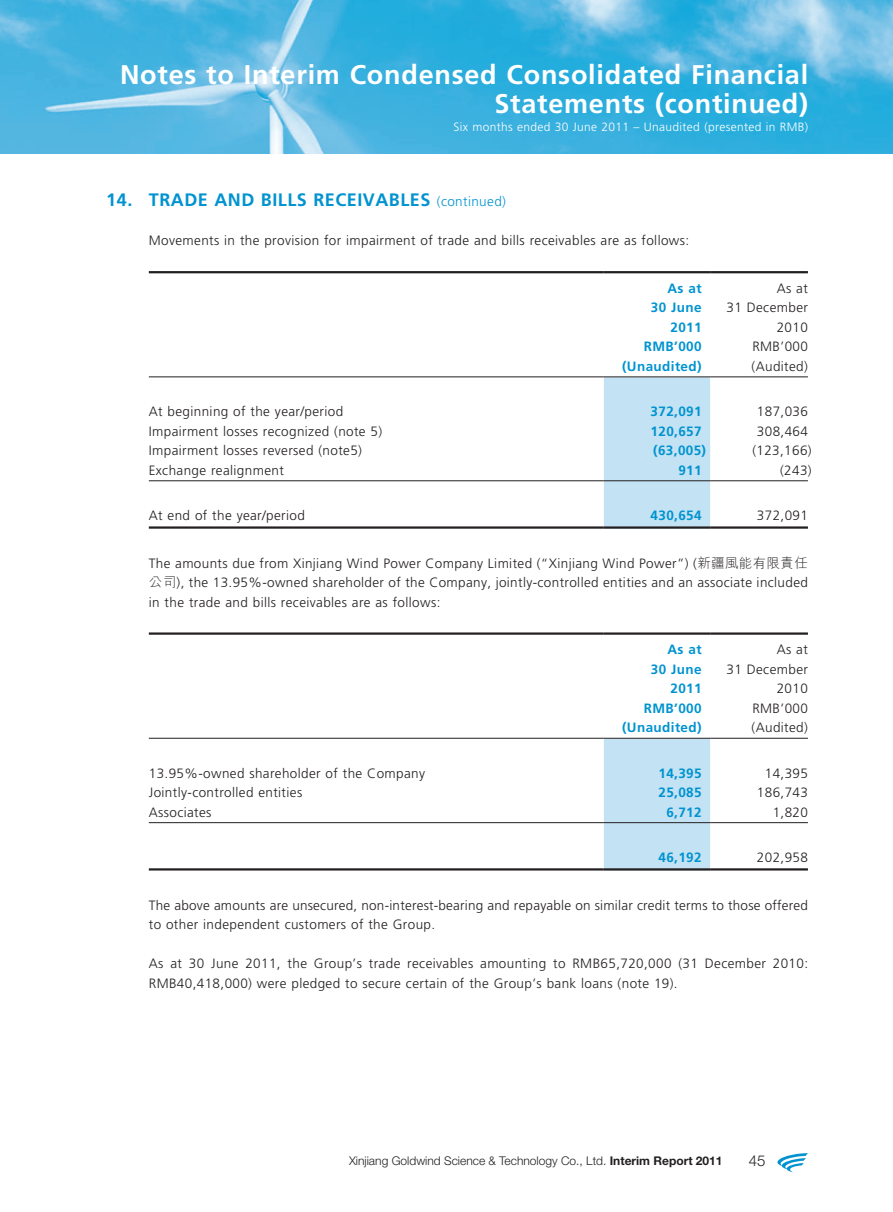
<style>
.page{position:relative;width:893px;height:1212px;background:#fff}
.page>*{position:absolute;margin:0;border:0;box-sizing:border-box;transform-origin:0 0}
.t1{font:700 27px/28.5px "Frutiger LT Std";letter-spacing:.03em;color:#fff;text-align:right}
.t2{font:700 18px "Frutiger LT Std";letter-spacing:.03em;color:#0093d0}
.t3{font:300 15px "Helvetica Neue LT Std";color:#231f20}
.t4{font:300 13.5px/19.5px "Frutiger LT Std";letter-spacing:.03em;color:#231f20;text-align:right}
.t5{font:700 13.5px/19.5px "Frutiger LT Std";letter-spacing:.03em;color:#0093d0;text-align:right}
.t6{font:300 12px "Helvetica Neue LT Std";color:#231f20}
.t7{font:300 12px "Frutiger LT Std";letter-spacing:.03em;color:#fff}
.s1{font-weight:300;font-size:13.5px}
.s2{font-family:"M Hei HK"}
.s3{font-weight:700}
</style>
<div class="page">
<svg style="left:777px;top:1153px;width:31px;height:19px"></svg>
<img style="left:0;top:0;width:893px;height:153px">
<div style="left:604px;top:377px;width:106px;height:149px;background:#c3e2f3"></div>
<hr style="left:149px;top:271px;width:455px;height:2px;background:#231f20">
<hr style="left:604px;top:271px;width:106px;height:2px;background:#231f20">
<hr style="left:710px;top:271px;width:98px;height:2px;background:#231f20">
<hr style="left:149px;top:376px;width:455px;height:1px;background:#231f20">
<hr style="left:604px;top:376px;width:106px;height:1px;background:#231f20">
<hr style="left:710px;top:376px;width:98px;height:1px;background:#231f20">
<hr style="left:149px;top:480px;width:455px;height:1px;background:#231f20">
<hr style="left:604px;top:480px;width:106px;height:1px;background:#231f20">
<hr style="left:710px;top:480px;width:98px;height:1px;background:#231f20">
<hr style="left:149px;top:526px;width:455px;height:3px;background:#231f20">
<hr style="left:604px;top:526px;width:106px;height:3px;background:#231f20">
<hr style="left:710px;top:526px;width:98px;height:3px;background:#231f20">
<div style="left:604px;top:739px;width:106px;height:129px;background:#c3e2f3"></div>
<hr style="left:149px;top:632px;width:455px;height:3px;background:#231f20">
<hr style="left:604px;top:632px;width:106px;height:3px;background:#231f20">
<hr style="left:710px;top:632px;width:98px;height:3px;background:#231f20">
<hr style="left:149px;top:738px;width:455px;height:1px;background:#231f20">
<hr style="left:604px;top:738px;width:106px;height:1px;background:#231f20">
<hr style="left:710px;top:738px;width:98px;height:1px;background:#231f20">
<hr style="left:149px;top:822px;width:455px;height:1px;background:#231f20">
<hr style="left:604px;top:822px;width:106px;height:1px;background:#231f20">
<hr style="left:710px;top:822px;width:98px;height:1px;background:#231f20">
<hr style="left:149px;top:868px;width:455px;height:2px;background:#231f20">
<hr style="left:604px;top:868px;width:106px;height:2px;background:#231f20">
<hr style="left:710px;top:868px;width:98px;height:2px;background:#231f20">
<h1 class="t1" style="left:120px;top:61px;width:690px">Notes to Interim Condensed Consolidated Financial<br>Statements (continued)</h1>
<p class="t7" style="left:453px;top:120px;width:356px">Six months ended 30 June 2011 – Unaudited (presented in RMB)</p>
<h2 class="t2" style="left:106px;top:189px;width:401px">14. TRADE AND BILLS RECEIVABLES <span class="s1">(continued)</span></h2>
<p class="t4" style="left:149px;top:231px;width:542px">Movements in the provision for impairment of trade and bills receivables are as follows:</p>
<p class="t5" style="left:651px;top:278px;width:52px">As at<br>30 June<br>2011</p>
<p class="t4" style="left:726px;top:279px;width:83px">As at<br>31 December<br>2010</p>
<p class="t5" style="left:644px;top:337px;width:59px">RMB’000</p>
<p class="t4" style="left:752px;top:337px;width:57px">RMB’000</p>
<p class="t5" style="left:622px;top:356px;width:81px">(Unaudited)</p>
<p class="t4" style="left:752px;top:357px;width:58px">(Audited)</p>
<p class="t4" style="left:149px;top:402px;width:196px">At beginning of the year/period</p>
<p class="t5" style="left:651px;top:402px;width:53px">372,091</p>
<p class="t4" style="left:757px;top:402px;width:53px">187,036</p>
<p class="t4" style="left:149px;top:421px;width:235px">Impairment losses recognized (note 5)</p>
<p class="t5" style="left:651px;top:421px;width:53px">120,657</p>
<p class="t4" style="left:757px;top:421px;width:53px">308,464</p>
<p class="t4" style="left:149px;top:441px;width:215px">Impairment losses reversed (note5)</p>
<p class="t5" style="left:653px;top:441px;width:54px">(63,005)</p>
<p class="t4" style="left:752px;top:441px;width:61px">(123,166)</p>
<p class="t4" style="left:149px;top:460px;width:137px">Exchange realignment</p>
<p class="t5" style="left:678px;top:460px;width:25px">911</p>
<p class="t4" style="left:780px;top:460px;width:33px">(243)</p>
<p class="t4" style="left:149px;top:506px;width:158px">At end of the year/period</p>
<p class="t5" style="left:651px;top:506px;width:53px">430,654</p>
<p class="t4" style="left:757px;top:506px;width:53px">372,091</p>
<p class="t4" style="left:149px;top:553px;width:661px;text-align:justify">The amounts due from Xinjiang Wind Power Company Limited (“Xinjiang Wind Power”) (<span class="s2">新疆風能有限責任公司</span>), the 13.95%-owned shareholder of the Company, jointly-controlled entities and an associate included in the trade and bills receivables are as follows:</p>
<p class="t5" style="left:651px;top:640px;width:52px">As at<br>30 June<br>2011</p>
<p class="t4" style="left:726px;top:640px;width:83px">As at<br>31 December<br>2010</p>
<p class="t5" style="left:644px;top:698px;width:59px">RMB’000</p>
<p class="t4" style="left:752px;top:698px;width:57px">RMB’000</p>
<p class="t5" style="left:622px;top:718px;width:81px">(Unaudited)</p>
<p class="t4" style="left:752px;top:718px;width:58px">(Audited)</p>
<p class="t4" style="left:149px;top:763px;width:278px">13.95%-owned shareholder of the Company</p>
<p class="t5" style="left:658px;top:763px;width:45px">14,395</p>
<p class="t4" style="left:765px;top:763px;width:45px">14,395</p>
<p class="t4" style="left:149px;top:783px;width:155px">Jointly-controlled entities</p>
<p class="t5" style="left:658px;top:783px;width:45px">25,085</p>
<p class="t4" style="left:757px;top:783px;width:53px">186,743</p>
<p class="t4" style="left:149px;top:802px;width:64px">Associates</p>
<p class="t5" style="left:666px;top:802px;width:37px">6,712</p>
<p class="t4" style="left:773px;top:802px;width:37px">1,820</p>
<p class="t5" style="left:658px;top:848px;width:45px">46,192</p>
<p class="t4" style="left:757px;top:848px;width:53px">202,958</p>
<p class="t4" style="left:149px;top:895px;width:661px;text-align:left">The above amounts are unsecured, non-interest-bearing and repayable on similar credit terms to those offered to other independent customers of the Group.</p>
<p class="t4" style="left:149px;top:954px;width:661px;text-align:left">As at 30 June 2011, the Group’s trade receivables amounting to RMB65,720,000 (31 December 2010:<br>RMB40,418,000) were pledged to secure certain of the Group’s bank loans (note 19).</p>
<p class="t6" style="left:349px;top:1153px;width:375px">Xinjiang Goldwind Science &amp; Technology Co., Ltd. <span class="s3">Interim Report 2011</span></p>
<p class="t3" style="left:749px;top:1151px;width:18px">45</p>
</div>
